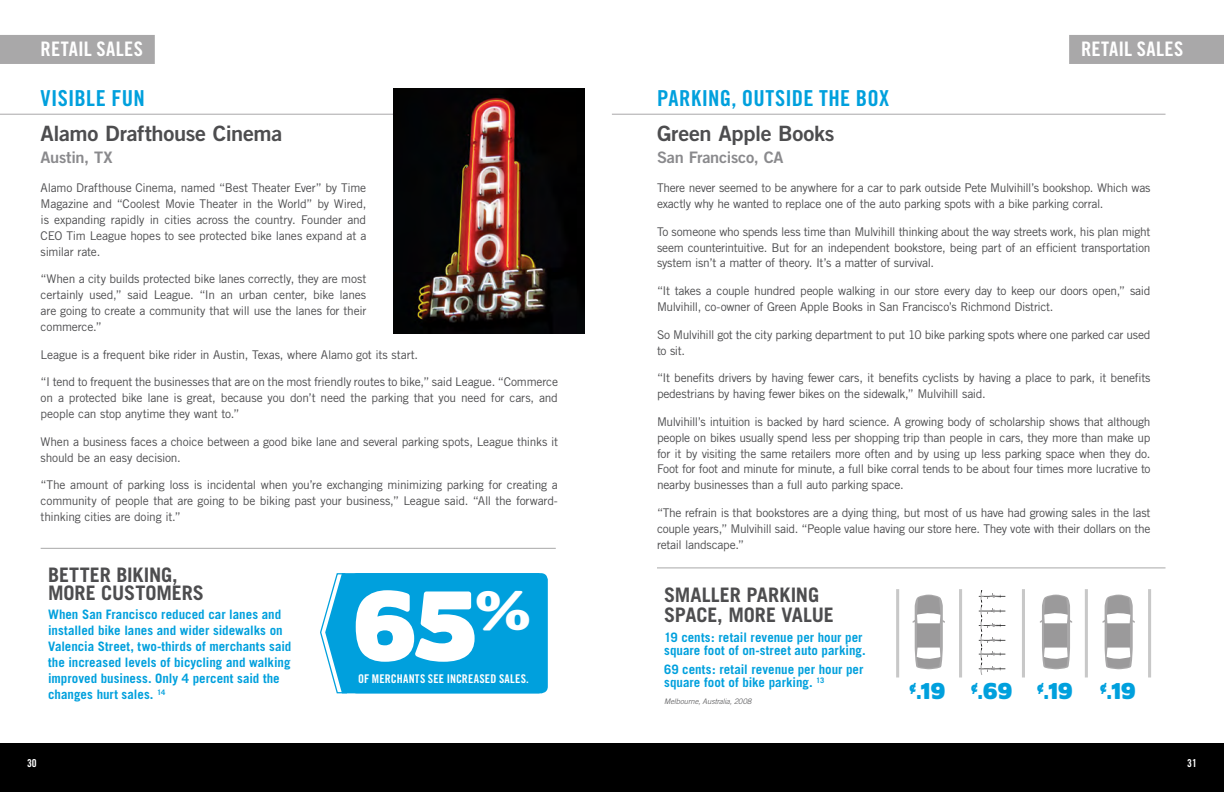
<style>
.page{position:relative;width:1224px;height:792px;background:#fff}
.page>*{position:absolute;margin:0;border:0;box-sizing:border-box;transform-origin:0 0}
.t1{font:88.2px "Boris Black Bloxx";color:#fff}
.t2{font:43.6px "Boris Black Bloxx";color:#fff}
.t3{font:22px "Trade Gothic Bold Cond Twenty";letter-spacing:.01em;color:#00a0dd;scale:1.04 1}
.t4{font:21.1px "Trade Gothic Bold Two";letter-spacing:-.015em;color:#4d4d4f}
.t5{font:20.3px "Boris Black Bloxx";letter-spacing:.045em;color:#00a0dd}
.t6{font:700 20px/18px "Trade Gothic";letter-spacing:-.005em;color:#4d4d4f}
.t7{font:20px "Trade Gothic Bold Cond Twenty";letter-spacing:.015em;color:#fff;scale:1.04 1}
.t8{font:15.8px "Trade Gothic Bold Two";letter-spacing:-.02em;color:#8a8a8d}
.t9{font:700 13px/16px "Trade Gothic";color:#00a0dd}
.t10{font:12px/15.8px "Trade Gothic";letter-spacing:-.025em;color:#4d4d4f;text-align:justify}
.t11{font:12px "Trade Gothic Bold Cond Twenty";letter-spacing:.01em;color:#fff}
.t12{font:11.9px "Boris Black Bloxx";color:#00a0dd}
.t13{font:10.9px "Trade Gothic Bold Cond Twenty";color:#fff}
.t14{font:italic 300 7.5px "Trade Gothic";color:#4d4d4f}
</style>
<div class="page">
<div style="left:0;top:743px;width:1224px;height:49px;background:#000"></div>
<hr style="left:41px;top:548px;width:515px;height:1px;background:#a9a8a9">
<hr style="left:657px;top:568px;width:509px;height:1px;background:#a9a8a9">
<hr style="left:896px;top:589px;width:3px;height:88px;background:#c8c8c8">
<hr style="left:959px;top:589px;width:3px;height:88px;background:#c8c8c8">
<hr style="left:1022px;top:589px;width:3px;height:88px;background:#c8c8c8">
<hr style="left:1085px;top:589px;width:3px;height:88px;background:#c8c8c8">
<hr style="left:1148px;top:589px;width:3px;height:88px;background:#c8c8c8">
<svg style="left:913px;top:595px;width:32px;height:74px"></svg>
<svg style="left:979px;top:590px;width:26px;height:85px"></svg>
<svg style="left:1040px;top:595px;width:32px;height:74px"></svg>
<svg style="left:1102px;top:595px;width:33px;height:74px"></svg>
<svg style="left:320px;top:573px;width:228px;height:121px;background:#11a6df"></svg>
<div style="left:0;top:35px;width:155px;height:29px;background:#a9a8a9"></div>
<div style="left:1069px;top:35px;width:155px;height:29px;background:#a9a8a9"></div>
<hr style="left:0;top:114px;width:539px;height:1px;background:#a9a8a9">
<hr style="left:612px;top:114px;width:554px;height:1px;background:#a9a8a9">
<img style="left:393px;top:89px;width:192px;height:244px">
<h3 class="t7" style="left:41px;top:37px;width:100px">RETAIL SALES</h3>
<h3 class="t7" style="left:1081px;top:37px;width:100px">RETAIL SALES</h3>
<h3 class="t3" style="left:41px;top:85px;width:102px">VISIBLE FUN</h3>
<h3 class="t4" style="left:41px;top:120px;width:243px">Alamo Drafthouse Cinema</h3>
<h3 class="t8" style="left:41px;top:147px;width:73px">Austin, TX</h3>
<p class="t10" style="left:41px;top:180px;width:327px">Alamo Drafthouse Cinema, named “Best Theater Ever” by Time Magazine and “Coolest Movie Theater in the World” by Wired, is expanding rapidly in cities across the country. Founder and CEO Tim League hopes to see protected bike lanes expand at a similar rate.</p>
<p class="t10" style="left:41px;top:271px;width:327px">“When a city builds protected bike lanes correctly, they are most certainly used,” said League. “In an urban center, bike lanes are going to create a community that will use the lanes for their commerce.”</p>
<p class="t10" style="left:41px;top:346px;width:379px">League is a frequent bike rider in Austin, Texas, where Alamo got its start.</p>
<p class="t10" style="left:41px;top:374px;width:519px">“I tend to frequent the businesses that are on the most friendly routes to bike,” said League. “Commerce on a protected bike lane is great, because you don’t need the parking that you need for cars, and people can stop anytime they want to.”</p>
<p class="t10" style="left:41px;top:433px;width:519px">When a business faces a choice between a good bike lane and several parking spots, League thinks it should be an easy decision.</p>
<p class="t10" style="left:41px;top:477px;width:519px">“The amount of parking loss is incidental when you’re exchanging minimizing parking for creating a community of people that are going to be biking past your business,” League said. “All the forward&shy;thinking cities are doing it.”</p>
<h3 class="t6" style="left:48px;top:565px;width:157px">BETTER BIKING,<br>MORE CUSTOMERS</h3>
<p class="t9" style="left:48px;top:607px;width:245px">When San Francisco reduced car lanes and installed bike lanes and wider sidewalks on Valencia Street, two-thirds of merchants said the increased levels of bicycling and walking improved business. Only 4 percent said the changes hurt sales. <sup>14</sup></p>
<h1 class="t1" style="left:354px;top:559px;width:124px">65</h1>
<p class="t11" style="left:358px;top:671px;width:172px">OF MERCHANTS SEE INCREASED SALES.</p>
<h2 class="t2" style="left:476px;top:576px;width:56px">%</h2>
<h3 class="t3" style="left:657px;top:85px;width:225px">PARKING, OUTSIDE THE BOX</h3>
<h3 class="t4" style="left:657px;top:120px;width:179px">Green Apple Books</h3>
<h3 class="t8" style="left:657px;top:147px;width:128px">San Francisco, CA</h3>
<p class="t10" style="left:657px;top:180px;width:495px">There never seemed to be anywhere for a car to park outside Pete Mulvihill’s bookshop. Which was exactly why he wanted to replace one of the auto parking spots with a bike parking corral.</p>
<p class="t10" style="left:657px;top:223px;width:495px">To someone who spends less time than Mulvihill thinking about the way streets work, his plan might seem counterintuitive. But for an independent bookstore, being part of an efficient transportation system isn’t a matter of theory. It’s a matter of survival.</p>
<p class="t10" style="left:657px;top:283px;width:495px">“It takes a couple hundred people walking in our store every day to keep our doors open,” said<br>Mulvihill, co-owner of Green Apple Books in San Francisco’s Richmond District.</p>
<p class="t10" style="left:657px;top:326px;width:495px">So Mulvihill got the city parking department to put 10 bike parking spots where one parked car used to sit.</p>
<p class="t10" style="left:657px;top:370px;width:495px">“It benefits drivers by having fewer cars, it benefits cyclists by having a place to park, it benefits pedestrians by having fewer bikes on the sidewalk,” Mulvihill said.</p>
<p class="t10" style="left:657px;top:414px;width:495px">Mulvihill’s intuition is backed by hard science. A growing body of scholarship shows that although people on bikes usually spend less per shopping trip than people in cars, they more than make up for it by visiting the same retailers more often and by using up less parking space when they do.<br>Foot for foot and minute for minute, a full bike corral tends to be about four times more lucrative to nearby businesses than a full auto parking space.</p>
<p class="t10" style="left:657px;top:505px;width:495px">“The refrain is that bookstores are a dying thing, but most of us have had growing sales in the last couple years,” Mulvihill said. “People value having our store here. They vote with their dollars on the retail landscape.”</p>
<h3 class="t6" style="left:664px;top:584px;width:171px;line-height:20.1px">SMALLER PARKING<br>SPACE, MORE VALUE</h3>
<p class="t9" style="left:664px;top:631px;width:203px;line-height:12.6px">19 cents: retail revenue per hour per square foot of on-street auto parking.</p>
<p class="t9" style="left:664px;top:663px;width:201px;line-height:12.6px">69 cents: retail revenue per hour per square foot of bike parking. <sup>13</sup></p>
<p class="t14" style="left:664px;top:697px;width:89px">Melbourne, Australia, 2008</p>
<h3 class="t5" style="left:910px;top:676px;width:37px"><sup>¢</sup>.19</h3>
<h3 class="t5" style="left:1107px;top:676px;width:30px">.19</h3>
<h3 class="t5" style="left:971px;top:676px;width:103px"><sup>¢</sup>.69 <sup>¢</sup>.19</h3>
<p class="t12" style="left:1100px;top:679px;width:8px">¢</p>
<p class="t13" style="left:27px;top:757px;width:11px">30</p>
<p class="t13" style="left:1187px;top:757px;width:11px">31</p>
</div>
